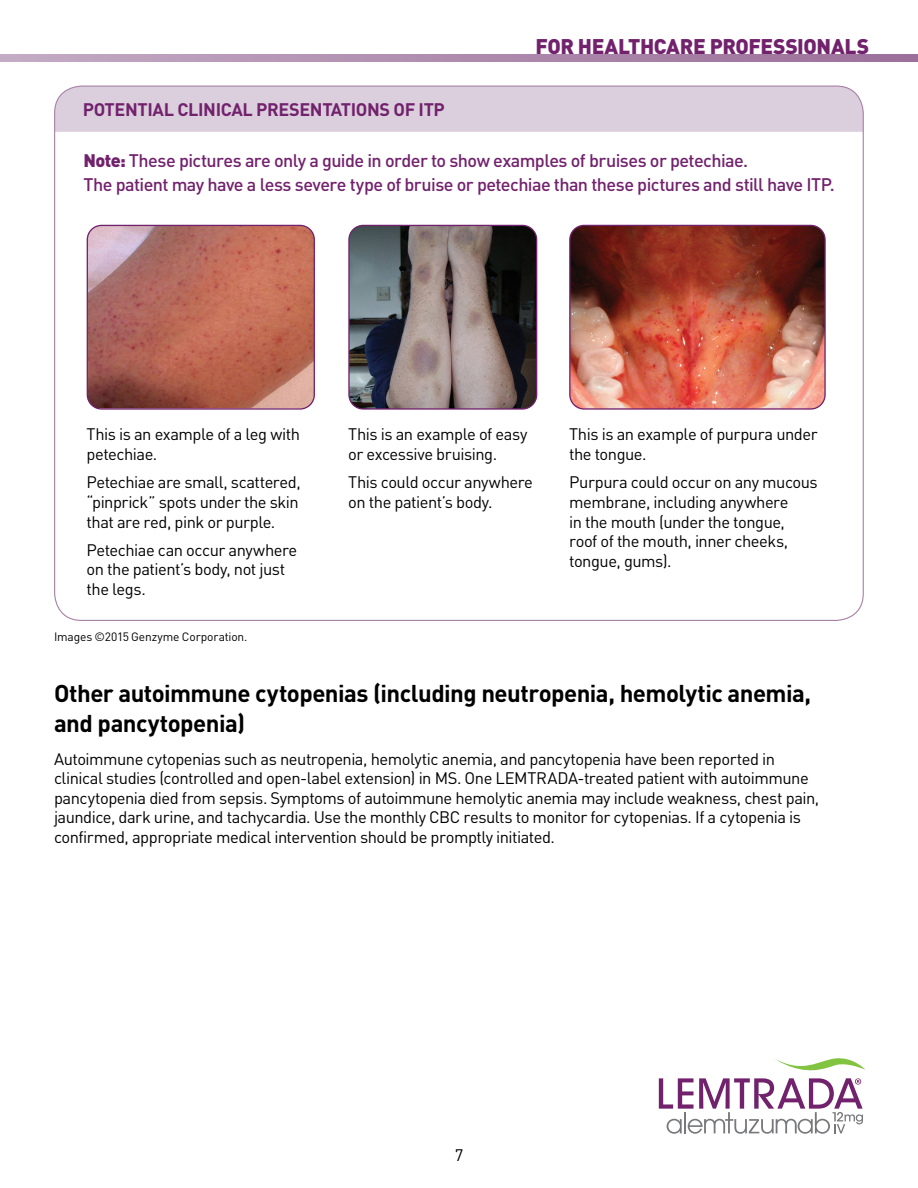
<style>
.page{position:relative;width:918px;height:1188px;background:#fff}
.page>*{position:absolute;margin:0;border:0;box-sizing:border-box;transform-origin:0 0}
.t1{font:700 24px/30px "DIN Pro";letter-spacing:-.025em;color:#000}
.t2{font:900 21px "DIN Pro";letter-spacing:-.025em;color:#72226d}
.t3{font:500 18px/24px "DIN Pro";letter-spacing:-.035em;color:#72226d}
.t4{font:700 18px "DIN Pro";letter-spacing:-.02em;color:#72226d}
.t5{font:16.5px/19.8px "DIN Pro";letter-spacing:-.03em;color:#000}
.t6{font:12px "DIN Pro";letter-spacing:-.015em;color:#000}
.s1{font-weight:900}
</style>
<div class="page">
<svg style="left:659px;top:1058px;width:206px;height:76px"></svg>
<svg style="left:0;top:54px;width:918px;height:8px;background:#af8cae"></svg>
<div style="left:55px;top:86px;width:807px;height:46px;background:#dccfdd"></div>
<img style="left:87px;top:226px;width:227px;height:182px">
<div style="left:87px;top:225px;width:228px;height:185px;border:1px solid #72226d;border-radius:14px"></div>
<img style="left:570px;top:225px;width:254px;height:183px">
<div style="left:569px;top:225px;width:257px;height:185px;border:1px solid #72226d;border-radius:14px"></div>
<img style="left:350px;top:225px;width:187px;height:183px">
<div style="left:348px;top:225px;width:189px;height:185px;border:1px solid #72226d;border-radius:14px"></div>
<p class="t2" style="left:535px;top:29px;width:335px">FOR HEALTHCARE PROFESSIONALS</p>
<p class="t4" style="left:83px;top:94px;width:364px">POTENTIAL CLINICAL PRESENTATIONS OF ITP</p>
<p class="t3" style="left:83px;top:147px;width:753px"><span class="s1">Note:</span> These pictures are only a guide in order to show examples of bruises or petechiae.<br>The patient may have a less severe type of bruise or petechiae than these pictures and still have ITP.</p>
<p class="t5" style="left:87px;top:423px;width:215px">This is an example of a leg with petechiae.</p>
<p class="t5" style="left:87px;top:471px;width:216px">Petechiae are small, scattered, “pinprick” spots under the skin that are red, pink or purple.</p>
<p class="t5" style="left:87px;top:538px;width:212px">Petechiae can occur anywhere on the patient’s body, not just the legs.</p>
<p class="t6" style="left:54px;top:627px;width:195px">Images ©2015 Genzyme Corporation.</p>
<p class="t5" style="left:348px;top:423px;width:181px">This is an example of easy or excessive bruising.</p>
<p class="t5" style="left:348px;top:471px;width:186px">This could occur anywhere on the patient’s body.</p>
<p class="t5" style="left:569px;top:423px;width:250px">This is an example of purpura under the tongue.</p>
<p class="t5" style="left:569px;top:471px;width:250px">Purpura could occur on any mucous membrane, including anywhere<br>in the mouth (under the tongue,<br>roof of the mouth, inner cheeks, tongue, gums).</p>
<h1 class="t1" style="left:54px;top:675px;width:759px">Other autoimmune cytopenias (including neutropenia, hemolytic anemia, and pancytopenia)</h1>
<p class="t5" style="left:54px;top:747px;width:767px">Autoimmune cytopenias such as neutropenia, hemolytic anemia, and pancytopenia have been reported in clinical studies (controlled and open-label extension) in MS. One LEMTRADA-treated patient with autoimmune pancytopenia died from sepsis. Symptoms of autoimmune hemolytic anemia may include weakness, chest pain, jaundice, dark urine, and tachycardia. Use the monthly CBC results to monitor for cytopenias. If a cytopenia is confirmed, appropriate medical intervention should be promptly initiated.</p>
<p class="t5" style="left:455px;top:1144px;width:10px">7</p>
</div>
